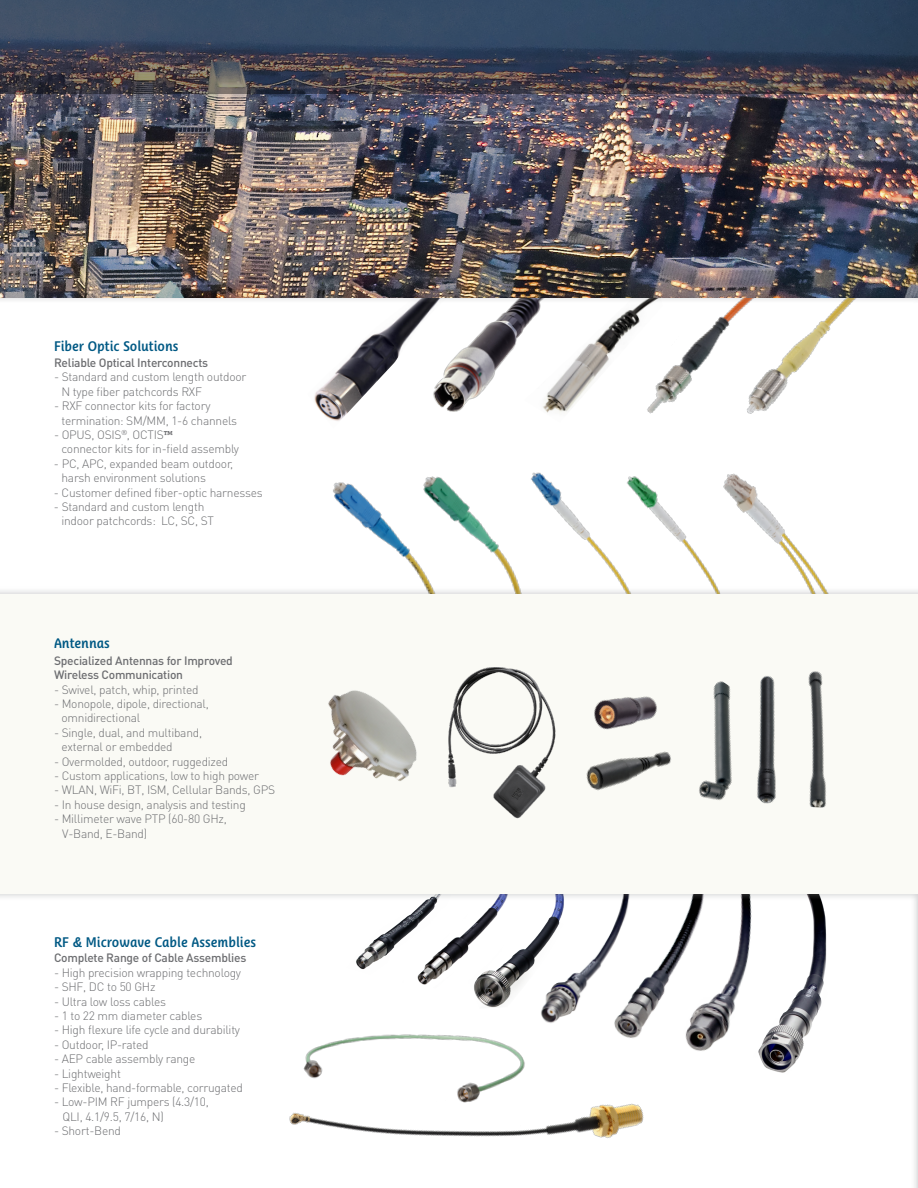
<style>
.page{position:relative;width:918px;height:1188px;background:#fff}
.page>*{position:absolute;margin:0;border:0;box-sizing:border-box;transform-origin:0 0}
.t1{font:600 13.5px "Ayita Pro";color:#005984}
.t2{font:300 12px/14.4px "DIN Pro";letter-spacing:-.02em;color:#6d6e71}
.t3{font:500 12px/14.4px "DIN Pro";letter-spacing:-.02em;color:#6d6e71}
.s1{font-family:"Bree Serif";font-weight:400}
</style>
<div class="page">
<img style="left:548px;top:311px;width:78px;height:102px">
<img style="left:463px;top:305px;width:85px;height:108px">
<img style="left:314px;top:305px;width:149px;height:116px">
<img style="left:333px;top:482px;width:79px;height:84px">
<img style="left:798px;top:305px;width:51px;height:65px">
<img style="left:652px;top:490px;width:59px;height:94px">
<img style="left:711px;top:473px;width:114px;height:114px">
<img style="left:533px;top:472px;width:119px;height:115px">
<img style="left:626px;top:305px;width:172px;height:109px">
<img style="left:412px;top:473px;width:121px;height:114px">
<div style="left:911px;top:887px;width:7px;height:301px;background:#f3f3f3"></div>
<img style="left:289px;top:1103px;width:355px;height:35px">
<img style="left:474px;top:945px;width:55px;height:63px">
<img style="left:417px;top:901px;width:99px;height:87px">
<img style="left:356px;top:901px;width:96px;height:74px">
<img style="left:689px;top:901px;width:57px;height:150px">
<img style="left:746px;top:901px;width:81px;height:172px">
<img style="left:529px;top:901px;width:79px;height:122px">
<img style="left:608px;top:901px;width:106px;height:145px">
<hr style="left:917px;top:894px;width:1px;height:93px;background:#000">
<div style="left:0;top:587px;width:918px;height:314px;background:#939598;opacity:.5"></div>
<div style="left:0;top:594px;width:918px;height:300px;background:#fafaf5"></div>
<div style="left:0;top:0;width:918px;height:305px;background:#939598;opacity:.5"></div>
<img style="left:0;top:94px;width:918px;height:203px">
<svg style="left:0;top:0;width:918px;height:94px;background:#3b4457"></svg>
<img style="left:586px;top:755px;width:71px;height:36px">
<img style="left:594px;top:696px;width:63px;height:59px">
<img style="left:448px;top:667px;width:108px;height:152px">
<img style="left:808px;top:671px;width:18px;height:137px">
<img style="left:657px;top:679px;width:119px;height:125px">
<img style="left:328px;top:690px;width:89px;height:91px">
<img style="left:296px;top:1034px;width:234px;height:80px">
<p class="t1" style="left:54px;top:339px;width:126px">Fiber Optic Solutions</p>
<p class="t3" style="left:54px;top:355px;width:156px">Reliable Optical Interconnects</p>
<p class="t2" style="left:62px;top:369px;width:186px;text-indent:-8px">- Standard and custom length outdoor<br>N type fiber patchcords RXF</p>
<p class="t2" style="left:62px;top:398px;width:177px;text-indent:-8px">- RXF connector kits for factory termination: SM/MM, 1-6 channels</p>
<p class="t2" style="left:61px;top:427px;width:179px;text-indent:-7px">- OPUS, OSIS<sup>®</sup>, OCTIS<span class="s1">™<br></span>connector kits for in-field assembly</p>
<p class="t2" style="left:61px;top:456px;width:173px;text-indent:-8px">- PC, APC, expanded beam outdoor, harsh environment solutions</p>
<p class="t2" style="left:54px;top:485px;width:210px">- Customer defined fiber-optic harnesses</p>
<p class="t2" style="left:61px;top:499px;width:154px;text-indent:-8px">- Standard and custom length indoor patchcords: LC, SC, ST</p>
<p class="t1" style="left:54px;top:636px;width:57px">Antennas</p>
<p class="t3" style="left:54px;top:653px;width:180px">Specialized Antennas for Improved<br>Wireless Communication</p>
<p class="t2" style="left:54px;top:682px;width:146px">- Swivel, patch, whip, printed</p>
<p class="t2" style="left:62px;top:696px;width:149px;text-indent:-8px">- Monopole, dipole, directional, omnidirectional</p>
<p class="t2" style="left:62px;top:725px;width:142px;text-indent:-8px">- Single, dual, and multiband, external or embedded</p>
<p class="t2" style="left:54px;top:754px;width:176px">- Overmolded, outdoor, ruggedized</p>
<p class="t2" style="left:54px;top:768px;width:207px">- Custom applications, low to high power</p>
<p class="t2" style="left:54px;top:782px;width:223px">- WLAN, WiFi, BT, ISM, Cellular Bands, GPS</p>
<p class="t2" style="left:54px;top:797px;width:193px">- In house design, analysis and testing</p>
<p class="t2" style="left:62px;top:811px;width:166px;text-indent:-8px">- Millimeter wave PTP (60-80 GHz,<br>V-Band, E-Band)</p>
<p class="t1" style="left:54px;top:934px;width:204px">RF &amp; Microwave Cable Assemblies</p>
<p class="t3" style="left:54px;top:950px;width:194px">Complete Range of Cable Assemblies</p>
<p class="t2" style="left:54px;top:965px;width:189px">- High precision wrapping technology</p>
<p class="t2" style="left:54px;top:979px;width:103px">- SHF, DC to 50 GHz</p>
<p class="t2" style="left:54px;top:994px;width:113px">- Ultra low loss cables</p>
<p class="t2" style="left:54px;top:1008px;width:150px">- 1 to 22 mm diameter cables</p>
<p class="t2" style="left:54px;top:1022px;width:188px">- High flexure life cycle and durability</p>
<p class="t2" style="left:54px;top:1037px;width:96px">- Outdoor, IP-rated</p>
<p class="t2" style="left:54px;top:1051px;width:143px">- AEP cable assembly range</p>
<p class="t2" style="left:54px;top:1066px;width:68px">- Lightweight</p>
<p class="t2" style="left:54px;top:1080px;width:191px">- Flexible, hand-formable, corrugated</p>
<p class="t2" style="left:62px;top:1094px;width:148px;text-indent:-8px">- Low-PIM RF jumpers (4.3/10,<br>QLI, 4.1/9.5, 7/16, N)</p>
<p class="t2" style="left:54px;top:1123px;width:69px">- Short-Bend</p>
</div>
